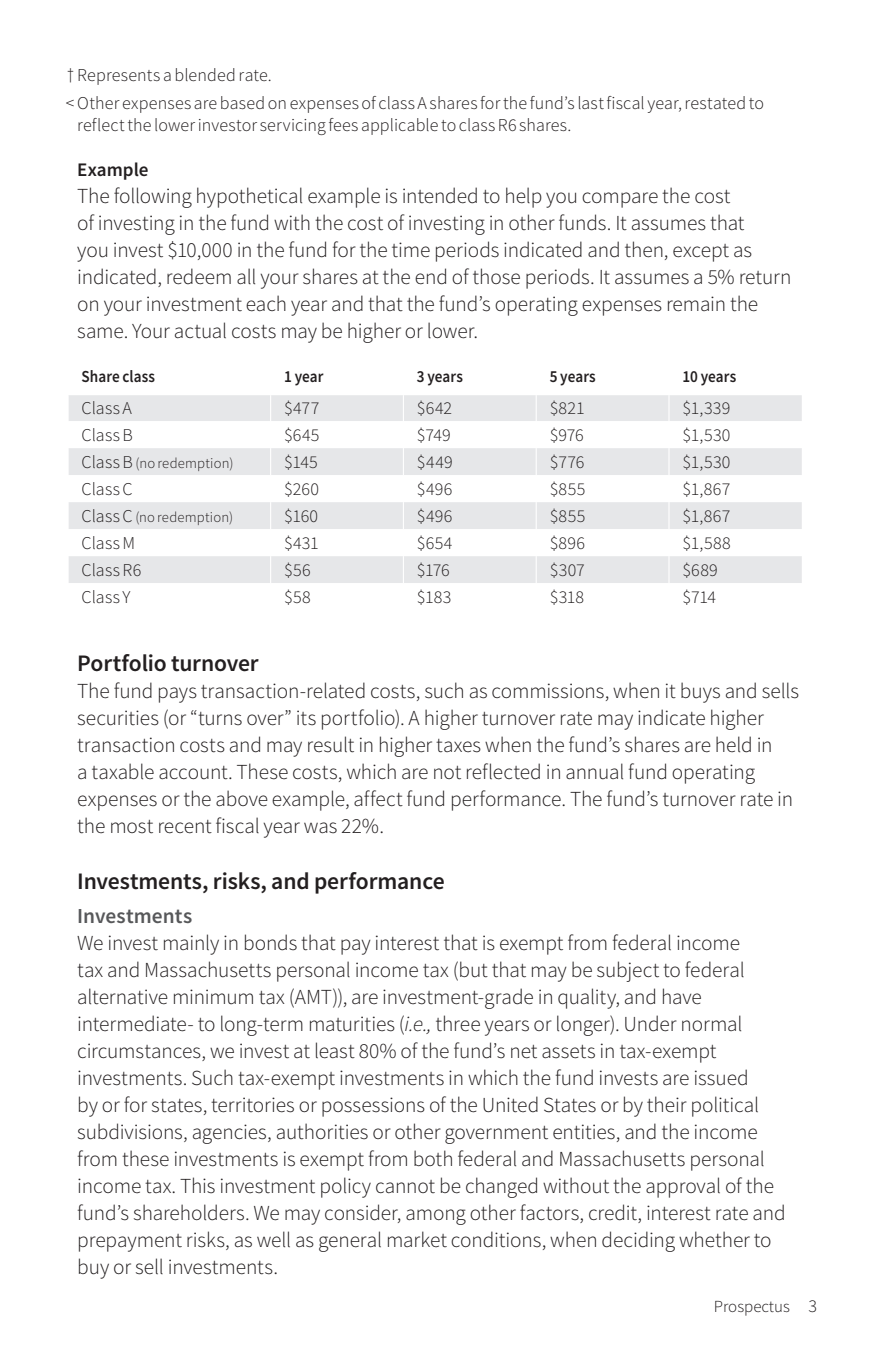
<style>
.page{position:relative;width:871px;height:1357px;background:#fff}
.page>*{position:absolute;margin:0;border:0;box-sizing:border-box;transform-origin:0 0}
.SubHead_1{font:600 23.62px "Source Sans Pro";letter-spacing:-.005em;color:#231f20}
.Text{font:300 21.38px/27px "Source Sans Pro";letter-spacing:-.005em;color:#231f20}
.SubHead_2{font:600 21.38px "Source Sans Pro";letter-spacing:.005em;color:#57585a}
.SubHead_3{font:600 19.12px "Source Sans Pro";color:#231f20}
.Table_Left{font:300 18px "Source Sans Pro";letter-spacing:.01em;color:#231f20}
.Foot_symbol2{font:300 18px/21.4px "Source Sans Pro";letter-spacing:.01em;color:#231f20}
.Table_ColHd_Left{font:600 16.88px "Source Sans Pro";letter-spacing:.005em;color:#231f20;scale:.9 1}
.t1{font:300 16.88px "Source Sans Pro";color:#231f20}
.Table_Left-2{font:300 14.62px "Source Sans Pro";letter-spacing:.015em;color:#231f20}
.s1{font-size:18px}
.s2{font-style:italic}
</style>
<div class="page">
<div style="left:69px;top:395px;width:733px;height:26px;background:#e6e7e9"></div>
<svg style="left:69px;top:448px;width:733px;height:135px;fill:#e6e7e9"></svg>
<svg style="left:270px;top:395px;width:1px;height:188px"></svg>
<svg style="left:403px;top:395px;width:1px;height:188px"></svg>
<svg style="left:536px;top:395px;width:1px;height:188px"></svg>
<svg style="left:668px;top:395px;width:1px;height:188px"></svg>
<p class="Foot_symbol2" style="left:67px;top:64px;width:207px">† Represents a blended rate.</p>
<p class="Foot_symbol2" style="left:77px;top:92px;width:688px;text-indent:-12px">&lt;Other expenses are based on expenses of class A shares for the fund’s last fiscal year, restated to reflect the lower investor servicing fees applicable to class R6 shares.</p>
<p class="SubHead_3" style="left:77px;top:157px;width:73px">Example</p>
<p class="Text" style="left:77px;top:182px;width:716px">The following hypothetical example is intended to help you compare the cost<br>of investing in the fund with the cost of investing in other funds. It assumes that<br>you invest $10,000 in the fund for the time periods indicated and then, except as indicated, redeem all your shares at the end of those periods. It assumes a 5% return on your investment each year and that the fund’s operating expenses remain the same. Your actual costs may be higher or lower.</p>
<p class="Table_ColHd_Left" style="left:82px;top:365px;width:83px">Share class</p>
<p class="Table_ColHd_Left" style="left:284px;top:365px;width:45px">1 year</p>
<p class="Table_ColHd_Left" style="left:417px;top:365px;width:53px">3 years</p>
<p class="Table_ColHd_Left" style="left:550px;top:365px;width:53px">5 years</p>
<p class="Table_ColHd_Left" style="left:682px;top:365px;width:61px">10 years</p>
<p class="Table_Left" style="left:82px;top:397px;width:52px">Class A</p>
<p class="Table_Left" style="left:284px;top:397px;width:37px">$477</p>
<p class="Table_Left" style="left:417px;top:397px;width:37px">$642</p>
<p class="Table_Left" style="left:550px;top:397px;width:37px">$821</p>
<p class="Table_Left" style="left:682px;top:397px;width:49px">$1,339</p>
<p class="Table_Left" style="left:82px;top:424px;width:53px">Class B</p>
<p class="Table_Left" style="left:284px;top:424px;width:37px">$645</p>
<p class="Table_Left" style="left:417px;top:424px;width:35px">$749</p>
<p class="Table_Left" style="left:550px;top:424px;width:35px">$976</p>
<p class="Table_Left" style="left:682px;top:424px;width:50px">$1,530</p>
<p class="Table_Left-2" style="left:82px;top:454px;width:153px"><span class="s1">Class B</span> (no redemption)</p>
<p class="Table_Left" style="left:284px;top:451px;width:35px">$145</p>
<p class="Table_Left" style="left:417px;top:451px;width:37px">$449</p>
<p class="Table_Left" style="left:550px;top:451px;width:36px">$776</p>
<p class="Table_Left" style="left:682px;top:451px;width:50px">$1,530</p>
<p class="Table_Left" style="left:82px;top:478px;width:53px">Class C</p>
<p class="Table_Left" style="left:284px;top:478px;width:36px">$260</p>
<p class="Table_Left" style="left:417px;top:478px;width:37px">$496</p>
<p class="Table_Left" style="left:550px;top:478px;width:37px">$855</p>
<p class="Table_Left" style="left:682px;top:478px;width:49px">$1,867</p>
<p class="Table_Left-2" style="left:82px;top:508px;width:153px"><span class="s1">Class C</span> (no redemption)</p>
<p class="Table_Left" style="left:284px;top:505px;width:36px">$160</p>
<p class="Table_Left" style="left:417px;top:505px;width:37px">$496</p>
<p class="Table_Left" style="left:550px;top:505px;width:37px">$855</p>
<p class="Table_Left" style="left:682px;top:505px;width:49px">$1,867</p>
<p class="Table_Left" style="left:82px;top:532px;width:55px">Class M</p>
<p class="Table_Left" style="left:284px;top:532px;width:36px">$431</p>
<p class="Table_Left" style="left:417px;top:532px;width:37px">$654</p>
<p class="Table_Left" style="left:550px;top:532px;width:37px">$896</p>
<p class="Table_Left" style="left:682px;top:532px;width:50px">$1,588</p>
<p class="Table_Left" style="left:82px;top:559px;width:61px">Class R6</p>
<p class="Table_Left" style="left:284px;top:559px;width:28px">$56</p>
<p class="Table_Left" style="left:417px;top:559px;width:34px">$176</p>
<p class="Table_Left" style="left:550px;top:559px;width:37px">$307</p>
<p class="Table_Left" style="left:682px;top:559px;width:37px">$689</p>
<p class="Table_Left" style="left:82px;top:586px;width:51px">Class Y</p>
<p class="Table_Left" style="left:284px;top:586px;width:28px">$58</p>
<p class="Table_Left" style="left:417px;top:586px;width:36px">$183</p>
<p class="Table_Left" style="left:550px;top:586px;width:36px">$318</p>
<p class="Table_Left" style="left:682px;top:586px;width:35px">$714</p>
<p class="SubHead_1" style="left:77px;top:647px;width:183px">Portfolio turnover</p>
<p class="Text" style="left:77px;top:677px;width:723px">The fund pays transaction-related costs, such as commissions, when it buys and sells securities (or “turns over” its portfolio). A higher turnover rate may indicate higher transaction costs and may result in higher taxes when the fund’s shares are held in<br>a taxable account. These costs, which are not reflected in annual fund operating expenses or the above example, affect fund performance. The fund’s turnover rate in the most recent fiscal year was 22%.</p>
<p class="SubHead_1" style="left:77px;top:866px;width:369px">Investments, risks, and performance</p>
<p class="SubHead_2" style="left:77px;top:902px;width:117px">Investments</p>
<p class="Text" style="left:77px;top:929px;width:710px">We invest mainly in bonds that pay interest that is exempt from federal income<br>tax and Massachusetts personal income tax (but that may be subject to federal alternative minimum tax (AMT)), are investment-grade in quality, and have intermediate- to long-term maturities (<span class="s2">i.e.,</span> three years or longer). Under normal circumstances, we invest at least 80% of the fund’s net assets in tax-exempt investments. Such tax-exempt investments in which the fund invests are issued<br>by or for states, territories or possessions of the United States or by their political subdivisions, agencies, authorities or other government entities, and the income from these investments is exempt from both federal and Massachusetts personal income tax. This investment policy cannot be changed without the approval of the fund’s shareholders. We may consider, among other factors, credit, interest rate and prepayment risks, as well as general market conditions, when deciding whether to buy or sell investments.</p>
<p class="t1" style="left:714px;top:1296px;width:105px">Prospectus <span class="s1">3</span></p>
</div>
